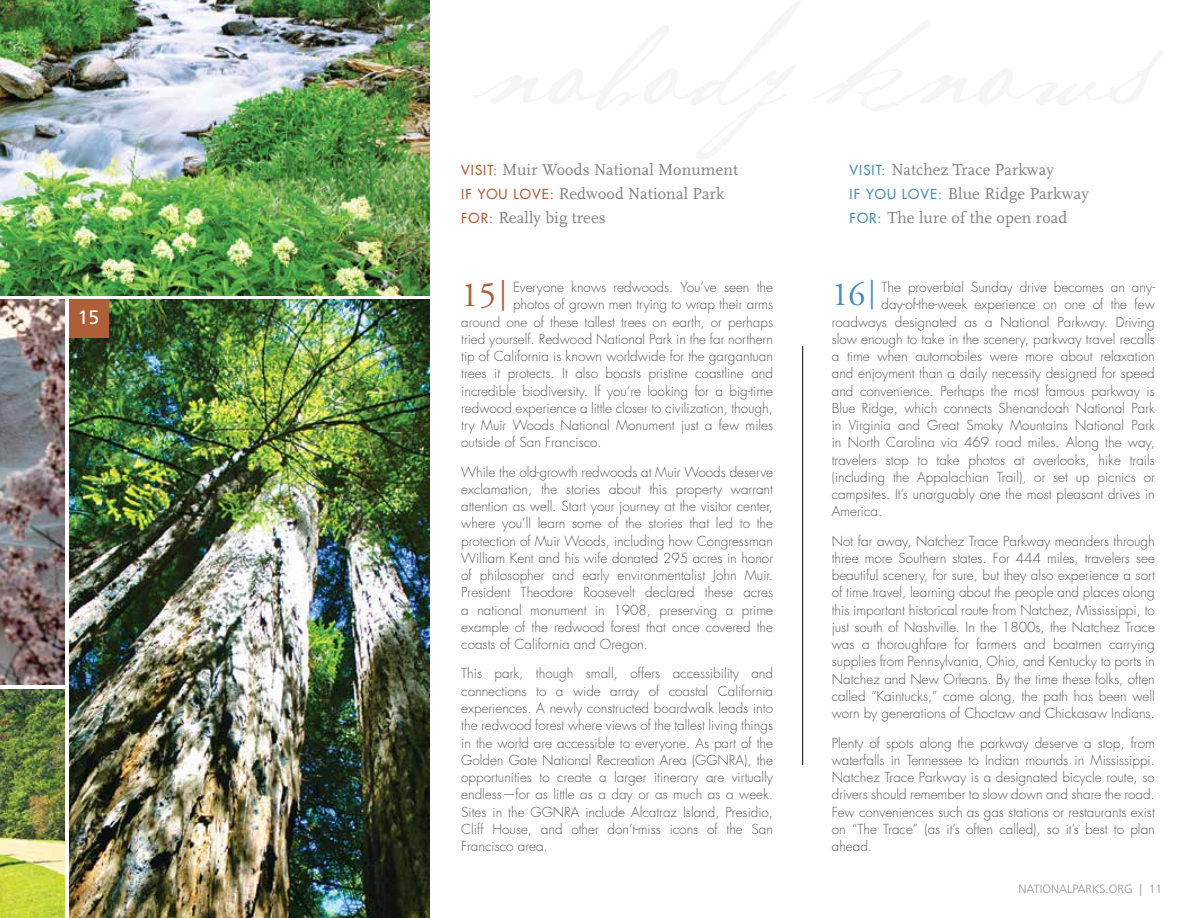
<style>
.page{position:relative;width:1188px;height:918px;background:#fff}
.page>*{position:absolute;margin:0;border:0;box-sizing:border-box;transform-origin:0 0}
.t1{font:35.1px "Adobe Garamond";color:#ae5e39}
.t2{font:19.5px "Frutiger";color:#fff}
.t3{font:16.5px/24px "Scala";letter-spacing:.01em;color:#808285}
.t4{font:300 13.5px/17.2px "Futura";color:#58595b;text-align:justify}
.t5{font:300 12px "Frutiger";color:#939598}
.s1{font-family:"Futura";font-size:13.5px;color:#ae5e39}
.s2{font-family:"Futura";font-size:13.5px;color:#4c8db3}
.s3{font-size:30.75px}
.s4{font-family:"Adobe Garamond";font-weight:400;font-size:33.75px;color:#4c8db3}
.s5{font-family:"Adobe Garamond";font-weight:400;font-size:29.55px;color:#4c8db3}
</style>
<div class="page">
<img style="left:0;top:299px;width:65px;height:385px">
<img style="left:0;top:689px;width:65px;height:229px">
<img style="left:69px;top:299px;width:361px;height:619px">
<div style="left:69px;top:299px;width:40px;height:39px;background:#ae5e39"></div>
<img style="left:0;top:0;width:430px;height:295px">
<hr style="left:802px;top:346px;width:1px;height:419px;background:#000">
<h2 class="t2" style="left:78px;top:306px;width:23px">15</h2>
<p class="t3" style="left:461px;top:158px;width:278px"><span class="s1">VISIT:</span> Muir Woods National Monument<br><span class="s1">IF YOU LOVE:</span> Redwood National Park<br><span class="s1">FOR:</span> Really big trees</p>
<p class="t3" style="left:850px;top:158px;width:241px"><span class="s2">VISIT:</span> Natchez Trace Parkway<br><span class="s2">IF YOU LOVE:</span> Blue Ridge Parkway<br><span class="s2">FOR:</span> The lure of the open road</p>
<h1 class="t1" style="left:461px;top:277px;width:47px">15<span class="s3">|</span></h1>
<p class="t4" style="left:513px;top:279px;width:262px">Everyone knows redwoods. You’ve seen the</p>
<p class="t4" style="left:513px;top:296px;width:262px">photos of grown men trying to wrap their arms</p>
<p class="t4" style="left:461px;top:314px;width:313px">around one of these tallest trees on earth, or perhaps</p>
<p class="t4" style="left:461px;top:331px;width:313px">tried yourself. Redwood National Park in the far northern</p>
<p class="t4" style="left:461px;top:348px;width:313px">tip of California is known worldwide for the gargantuan</p>
<p class="t4" style="left:461px;top:365px;width:313px">trees it protects. It also boasts pristine coastline and</p>
<p class="t4" style="left:461px;top:383px;width:313px">incredible biodiversity. If you’re looking for a big-time</p>
<p class="t4" style="left:461px;top:400px;width:313px">redwood experience a little closer to civilization, though,</p>
<p class="t4" style="left:461px;top:417px;width:313px">try Muir Woods National Monument just a few miles</p>
<p class="t4" style="left:461px;top:434px;width:142px">outside of San Francisco.</p>
<p class="t4" style="left:461px;top:464px;width:313px">While the old-growth redwoods at Muir Woods deserve exclamation, the stories about this property warrant attention as well. Start your journey at the visitor center, where you’ll learn some of the stories that led to the protection of Muir Woods, including how Congressman William Kent and his wife donated 295 acres in honor of philosopher and early environmentalist John Muir.<br>President Theodore Roosevelt declared these acres a national monument in 1908, preserving a prime example of the redwood forest that once covered the coasts of California and Oregon.</p>
<p class="t4" style="left:461px;top:665px;width:313px">This park, though small, offers accessibility and connections to a wide array of coastal California experiences. A newly constructed boardwalk leads into the redwood forest where views of the tallest living things in the world are accessible to everyone. As part of the Golden Gate National Recreation Area (GGNRA), the opportunities to create a larger itinerary are virtually endless—for as little as a day or as much as a week.<br>Sites in the GGNRA include Alcatraz Island, Presidio, Cliff House, and other don’t-miss icons of the San Francisco area.</p>
<p class="t4" style="left:832px;top:279px;width:325px"><span class="s4">16</span><span class="s5">|</span> The proverbial Sunday drive becomes an any-</p>
<p class="t4" style="left:881px;top:296px;width:275px">day-of-the-week experience on one of the few</p>
<p class="t4" style="left:832px;top:314px;width:325px">roadways designated as a National Parkway. Driving</p>
<p class="t4" style="left:832px;top:331px;width:325px">slow enough to take in the scenery, parkway travel recalls</p>
<p class="t4" style="left:832px;top:348px;width:325px">a time when automobiles were more about relaxation</p>
<p class="t4" style="left:832px;top:365px;width:325px">and enjoyment than a daily necessity designed for speed</p>
<p class="t4" style="left:832px;top:383px;width:325px">and convenience. Perhaps the most famous parkway is</p>
<p class="t4" style="left:832px;top:400px;width:325px">Blue Ridge, which connects Shenandoah National Park</p>
<p class="t4" style="left:832px;top:417px;width:325px">in Virginia and Great Smoky Mountains National Park</p>
<p class="t4" style="left:832px;top:434px;width:325px">in North Carolina via 469 road miles. Along the way,</p>
<p class="t4" style="left:832px;top:452px;width:325px">travelers stop to take photos at overlooks, hike trails</p>
<p class="t4" style="left:832px;top:469px;width:325px">(including the Appalachian Trail), or set up picnics or</p>
<p class="t4" style="left:832px;top:486px;width:325px">campsites. It’s unarguably one the most pleasant drives in</p>
<p class="t4" style="left:832px;top:503px;width:52px">America.</p>
<p class="t4" style="left:832px;top:533px;width:325px">Not far away, Natchez Trace Parkway meanders through three more Southern states. For 444 miles, travelers see beautiful scenery, for sure, but they also experience a sort of time travel, learning about the people and places along this important historical route from Natchez, Mississippi, to just south of Nashville. In the 1800s, the Natchez Trace was a thoroughfare for farmers and boatmen carrying supplies from Pennsylvania, Ohio, and Kentucky to ports in Natchez and New Orleans. By the time these folks, often called “Kaintucks,” came along, the path has been well worn by generations of Choctaw and Chickasaw Indians.</p>
<p class="t4" style="left:832px;top:734px;width:325px">Plenty of spots along the parkway deserve a stop, from waterfalls in Tennessee to Indian mounds in Mississippi.<br>Natchez Trace Parkway is a designated bicycle route, so drivers should remember to slow down and share the road.<br>Few conveniences such as gas stations or restaurants exist on “The Trace” (as it’s often called), so it’s best to plan ahead.</p>
<p class="t5" style="left:1019px;top:882px;width:145px">NATIONALPARKS.ORG | 11</p>
</div>
